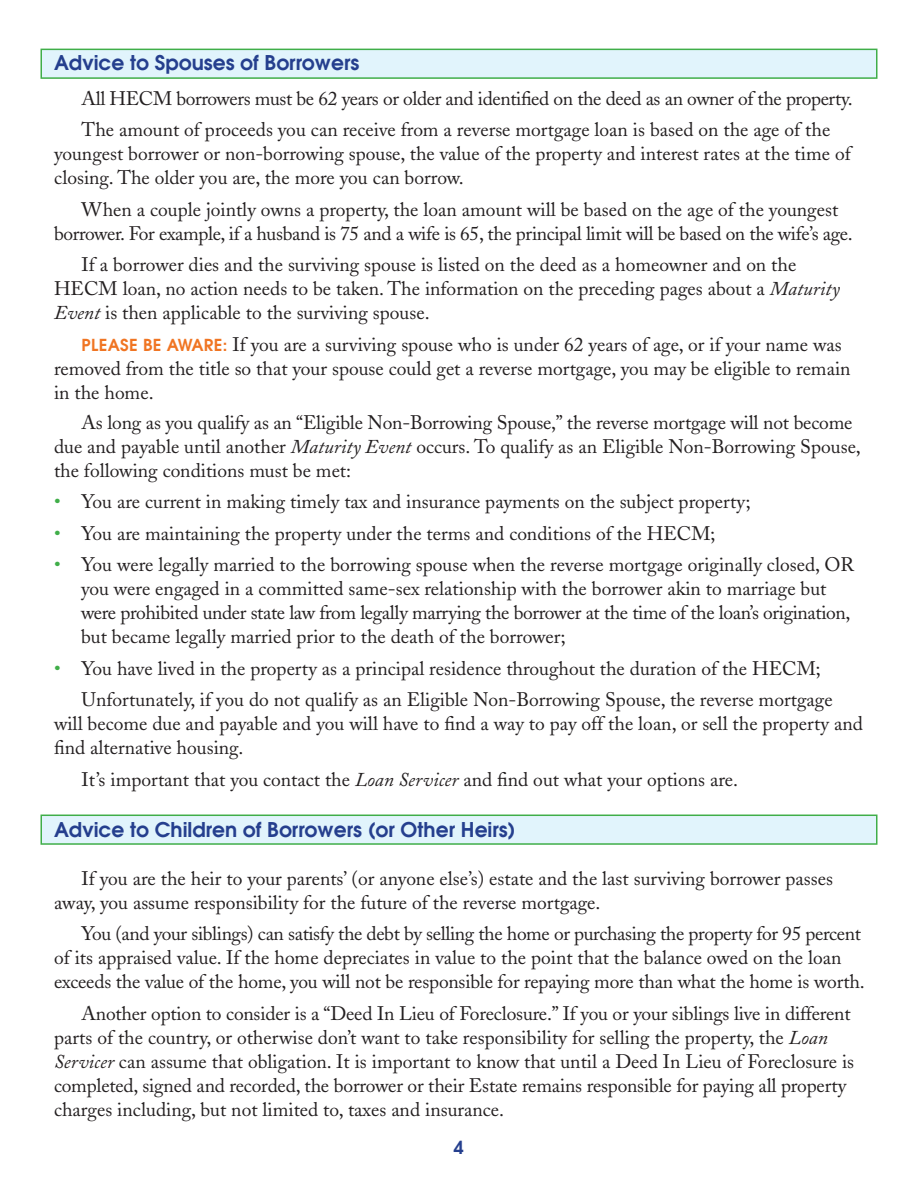
<style>
.page{position:relative;width:918px;height:1188px;background:#fff}
.page>*{position:absolute;margin:0;border:0;box-sizing:border-box;transform-origin:0 0}
.t1{font:600 20.25px "Avant Garde";color:#253f8e}
.t2{font:19.5px/24px "Adobe Caslon";color:#231f20}
.t3{font:600 18px "Avant Garde";color:#253f8e}
.s1{font-style:italic}
.s2{font-family:"Avant Garde";font-weight:600;font-size:16.5px;color:#f07523}
.s3{color:#40ae49}
</style>
<div class="page">
<div style="left:40px;top:815px;width:838px;height:30px;background:#e1f4fc;border:2px solid #40ae49"></div>
<div style="left:40px;top:49px;width:838px;height:30px;background:#e1f4fc;border:2px solid #40ae49"></div>
<p class="t1" style="left:54px;top:50px;width:307px">Advice to Spouses of Borrowers</p>
<p class="t2" style="left:82px;top:83px;width:773px;line-height:31.5px">All HECM borrowers must be 62 years or older and identified on the deed as an owner of the property.<br>The amount of proceeds you can receive from a reverse mortgage loan is based on the age of the</p>
<p class="t2" style="left:54px;top:142px;width:798px">youngest borrower or non-borrowing spouse, the value of the property and interest rates at the time of closing. The older you are, the more you can borrow.</p>
<p class="t2" style="left:54px;top:197px;width:800px;text-indent:28px">When a couple jointly owns a property, the loan amount will be based on the age of the youngest borrower. For example, if a husband is 75 and a wife is 65, the principal limit will be based on the wife’s age.</p>
<p class="t2" style="left:54px;top:253px;width:787px;text-indent:28px">If a borrower dies and the surviving spouse is listed on the deed as a homeowner and on the<br>HECM loan, no action needs to be taken. The information on the preceding pages about a <span class="s1">Maturity<br>Event</span> is then applicable to the surviving spouse.</p>
<p class="t2" style="left:54px;top:332px;width:798px;text-indent:28px"><span class="s2">PLEASE BE AWARE:</span> If you are a surviving spouse who is under 62 years of age, or if your name was removed from the title so that your spouse could get a reverse mortgage, you may be eligible to remain in the home.</p>
<p class="t2" style="left:54px;top:410px;width:808px;text-indent:28px">As long as you qualify as an “Eligible Non-Borrowing Spouse,” the reverse mortgage will not become due and payable until another <span class="s1">Maturity Event</span> occurs. To qualify as an Eligible Non-Borrowing Spouse, the following conditions must be met:</p>
<p class="t2" style="left:54px;top:490px;width:698px"><span class="s3">•</span> You are current in making timely tax and insurance payments on the subject property;</p>
<p class="t2" style="left:54px;top:521px;width:663px"><span class="s3">•</span> You are maintaining the property under the terms and conditions of the HECM;</p>
<p class="t2" style="left:81px;top:553px;width:775px;text-indent:-27px"><span class="s3">•</span> You were legally married to the borrowing spouse when the reverse mortgage originally closed, OR you were engaged in a committed same-sex relationship with the borrower akin to marriage but were prohibited under state law from legally marrying the borrower at the time of the loan’s origination, but became legally married prior to the death of the borrower;</p>
<p class="t2" style="left:82px;top:653px;width:753px;line-height:31.5px;text-indent:-28px"><span class="s3">•</span> You have lived in the property as a principal residence throughout the duration of the HECM;<br>Unfortunately, if you do not qualify as an Eligible Non-Borrowing Spouse, the reverse mortgage</p>
<p class="t2" style="left:54px;top:712px;width:810px">will become due and payable and you will have to find a way to pay off the loan, or sell the property and find alternative housing.</p>
<p class="t2" style="left:82px;top:767px;width:658px">It’s important that you contact the <span class="s1">Loan Servicer</span> and find out what your options are.</p>
<p class="t1" style="left:54px;top:816px;width:463px">Advice to Children of Borrowers (or Other Heirs)</p>
<p class="t2" style="left:54px;top:866px;width:781px;text-indent:28px">If you are the heir to your parents’ (or anyone else’s) estate and the last surviving borrower passes away, you assume responsibility for the future of the reverse mortgage.</p>
<p class="t2" style="left:54px;top:922px;width:812px;text-indent:28px">You (and your siblings) can satisfy the debt by selling the home or purchasing the property for 95 percent of its appraised value. If the home depreciates in value to the point that the balance owed on the loan exceeds the value of the home, you will not be responsible for repaying more than what the home is worth.</p>
<p class="t2" style="left:54px;top:1001px;width:802px;text-indent:28px">Another option to consider is a “Deed In Lieu of Foreclosure.” If you or your siblings live in different parts of the country, or otherwise don’t want to take responsibility for selling the property, the <span class="s1">Loan Servicer</span> can assume that obligation. It is important to know that until a Deed In Lieu of Foreclosure is completed, signed and recorded, the borrower or their Estate remains responsible for paying all property charges including, but not limited to, taxes and insurance.</p>
<p class="t3" style="left:454px;top:1135px;width:12px">4</p>
</div>
